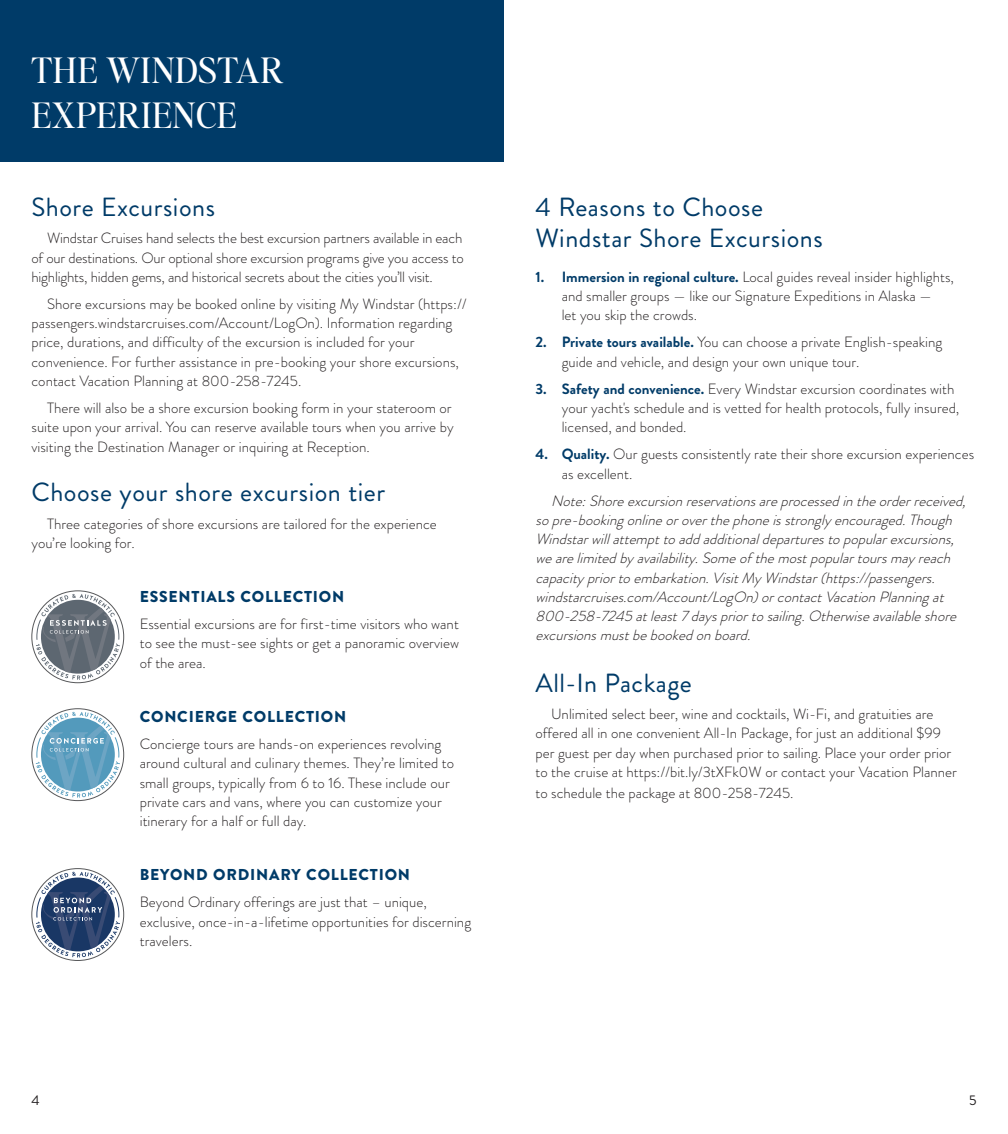
<style>
.page{position:relative;width:1008px;height:1134px;background:#fff}
.page>*{position:absolute;margin:0;border:0;box-sizing:border-box;transform-origin:0 0}
.copy{font:35px/45.5px "Editor's Note";letter-spacing:.02em;color:#fff}
.subhead{font:26.25px "Brandon Grotesque";letter-spacing:.02em;color:#003b68}
.copy-2{font:900 15.75px "Brandon Grotesque";letter-spacing:.05em;color:#003b68}
.copy-3{font:300 14.88px/19.2px "Brandon Grotesque";color:#231f20}
.copy-4{font:italic 300 14.88px/19.2px "Brandon Grotesque";color:#231f20}
.copy-5{font:14px "Brandon Grotesque";color:#231f20}
.s1{font-weight:700;color:#003b68}
</style>
<div class="page">
<div style="left:0;top:0;width:504px;height:161px;background:#003b68"></div>
<svg style="left:32px;top:709px;width:92px;height:92px"></svg>
<svg style="left:36px;top:712px;width:84px;height:86px"></svg>
<svg style="left:32px;top:591px;width:92px;height:92px"></svg>
<svg style="left:36px;top:594px;width:84px;height:86px"></svg>
<svg style="left:32px;top:869px;width:92px;height:91px"></svg>
<svg style="left:36px;top:872px;width:84px;height:85px"></svg>
<p class="copy" style="left:32px;top:46px;width:254px">THE WINDSTAR<br>EXPERIENCE</p>
<p class="subhead" style="left:32px;top:189px;width:185px">Shore Excursions</p>
<p class="copy-3" style="left:32px;top:229px;width:434px;text-align:justify;text-indent:16px">Windstar Cruises hand selects the best excursion partners available in each of our destinations. Our optional shore excursion programs give you access to highlights, hidden gems, and historical secrets about the cities you’ll visit.</p>
<p class="copy-3" style="left:32px;top:294px;width:437px;text-indent:16px">Shore excursions may be booked online by visiting My Windstar (https:// passengers.windstarcruises.com/Account/LogOn). Information regarding price, durations, and difficulty of the excursion is included for your convenience. For further assistance in pre-booking your shore excursions, contact Vacation Planning at 800-258-7245.</p>
<p class="copy-3" style="left:32px;top:398px;width:424px;text-indent:16px">There will also be a shore excursion booking form in your stateroom or suite upon your arrival. You can reserve available tours when you arrive by visiting the Destination Manager or inquiring at Reception.</p>
<p class="subhead" style="left:32px;top:474px;width:355px">Choose your shore excursion tier</p>
<p class="copy-3" style="left:32px;top:514px;width:407px;text-indent:16px">Three categories of shore excursions are tailored for the experience you’re looking for.</p>
<p class="copy-2" style="left:140px;top:585px;width:206px">ESSENTIALS COLLECTION</p>
<p class="copy-3" style="left:140px;top:614px;width:321px;text-align:justify">Essential excursions are for first-time visitors who want to see the must-see sights or get a panoramic overview of the area.</p>
<p class="copy-2" style="left:140px;top:705px;width:208px">CONCIERGE COLLECTION</p>
<p class="copy-3" style="left:140px;top:734px;width:316px">Concierge tours are hands-on experiences revolving around cultural and culinary themes. They’re limited to small groups, typically from 6 to 16. These include our private cars and vans, where you can customize your itinerary for a half or full day.</p>
<p class="copy-2" style="left:140px;top:864px;width:272px">BEYOND ORDINARY COLLECTION</p>
<p class="copy-3" style="left:140px;top:893px;width:333px">Beyond Ordinary offerings are just that – unique, exclusive, once-in-a-lifetime opportunities for discerning travelers.</p>
<p class="subhead" style="left:536px;top:189px;width:229px">4 Reasons to Choose</p>
<p class="subhead" style="left:536px;top:220px;width:289px">Windstar Shore Excursions</p>
<p class="copy-3" style="left:562px;top:267px;width:394px;text-indent:-26px"><span class="s1">1. Immersion in regional culture.</span> Local guides reveal insider highlights, and smaller groups — like our Signature Expeditions in Alaska —<br>let you skip the crowds.</p>
<p class="copy-3" style="left:562px;top:333px;width:382px;text-indent:-26px"><span class="s1">2. Private tours available.</span> You can choose a private English-speaking guide and vehicle, and design your own unique tour.</p>
<p class="copy-3" style="left:562px;top:379px;width:399px;text-indent:-26px"><span class="s1">3. Safety and convenience.</span> Every Windstar excursion coordinates with your yacht's schedule and is vetted for health protocols, fully insured, licensed, and bonded.</p>
<p class="copy-3" style="left:562px;top:445px;width:414px;text-indent:-26px"><span class="s1">4. Quality.</span> Our guests consistently rate their shore excursion experiences as excellent.</p>
<p class="copy-4" style="left:536px;top:491px;width:437px;text-indent:16px">Note:Shoreexcursionreservationsareprocessedintheorderreceived, sopre-bookingonlineoroverthephoneisstronglyencouraged.Though Windstarwillattempttoaddadditionaldeparturestopopularexcursions, wearelimitedbyavailability.Someofthemostpopulartoursmayreach capacitypriortoembarkation.VisitMyWindstar(https://passengers. windstarcruises.com/Account/LogOn)orcontactVacationPlanningat 800-258-7245atleast7dayspriortosailing.Otherwiseavailableshore excursionsmustbebookedonboard.</p>
<p class="subhead" style="left:536px;top:665px;width:158px">All-In Package</p>
<p class="copy-3" style="left:536px;top:705px;width:423px;text-indent:16px">Unlimited select beer, wine and cocktails, Wi-Fi, and gratuities are offered all in one convenient All-In Package, for just an additional $99 per guest per day when purchased prior to sailing. Place your order prior to the cruise at https://bit.ly/3tXFk0W or contact your Vacation Planner</p>
<p class="copy-3" style="left:536px;top:783px;width:259px">to schedule the package at 800-258-7245.</p>
<p class="copy-5" style="left:32px;top:1090px;width:10px">4</p>
<p class="copy-5" style="left:969px;top:1090px;width:9px">5</p>
</div>
